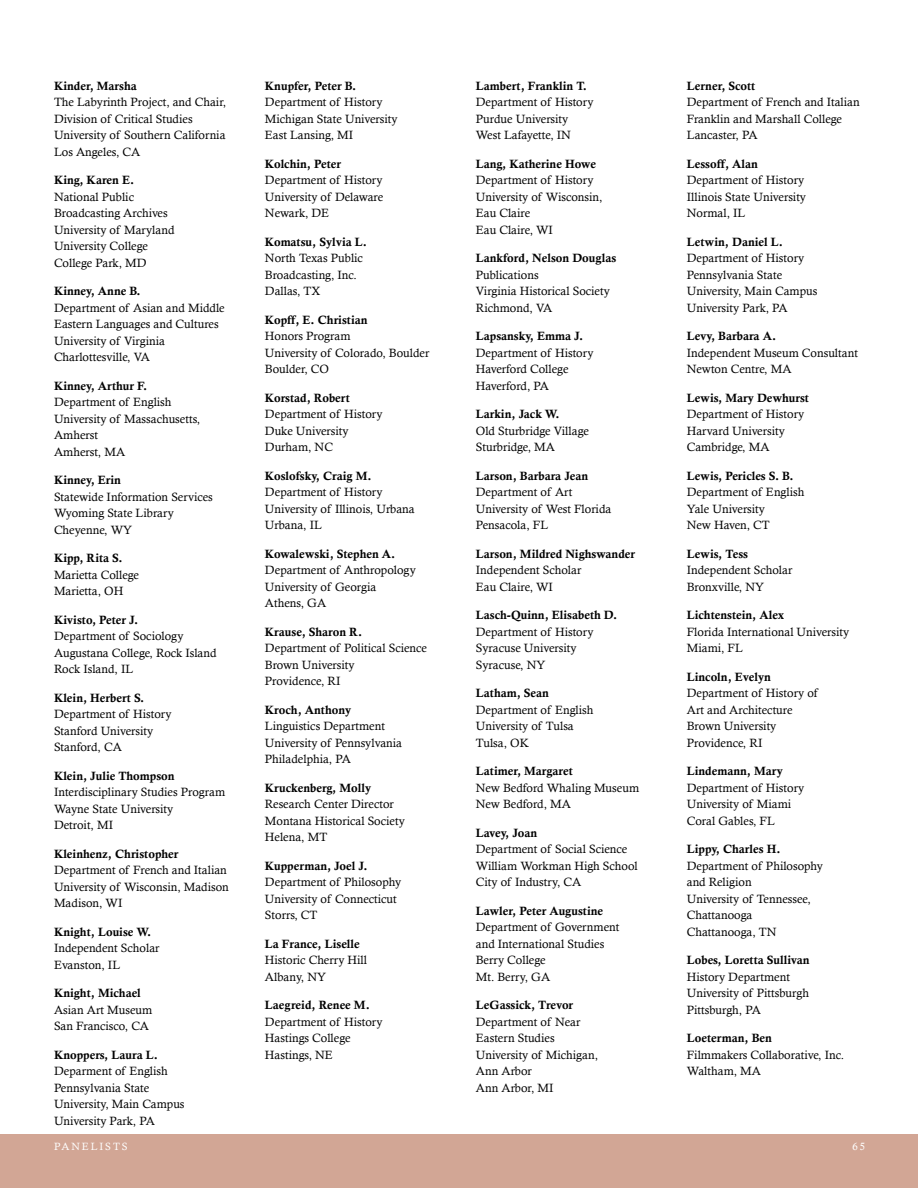
<style>
.page{position:relative;width:918px;height:1188px;background:#fff}
.page>*{position:absolute;margin:0;border:0;box-sizing:border-box;transform-origin:0 0}
.t1{font:12px/16.5px "Calisto";color:#000}
.t2{font:12px "Calis MT Bol";color:#000}
.t3{font:10.5px "Calisto";letter-spacing:.18em;color:#fff}
</style>
<div class="page">
<div style="left:0;top:1134px;width:918px;height:54px;background:#d2a695"></div>
<p class="t2" style="left:54px;top:79px;width:84px">Kinder, Marsha</p>
<p class="t1" style="left:54px;top:94px;width:174px">The Labyrinth Project, and Chair,<br>Division of Critical Studies<br>University of Southern California<br>Los Angeles, CA</p>
<p class="t2" style="left:54px;top:173px;width:82px">King, Karen E.</p>
<p class="t1" style="left:54px;top:188px;width:122px">National Public<br>Broadcasting Archives<br>University of Maryland<br>University College<br>College Park, MD</p>
<p class="t2" style="left:54px;top:284px;width:88px">Kinney, Anne B.</p>
<p class="t1" style="left:54px;top:299px;width:172px">Department of Asian and Middle<br>Eastern Languages and Cultures<br>University of Virginia<br>Charlottesville, VA</p>
<p class="t2" style="left:54px;top:379px;width:95px">Kinney, Arthur F.</p>
<p class="t1" style="left:54px;top:394px;width:148px">Department of English<br>University of Massachusetts,<br>Amherst<br>Amherst, MA</p>
<p class="t2" style="left:54px;top:473px;width:69px">Kinney, Erin</p>
<p class="t1" style="left:54px;top:488px;width:160px">Statewide Information Services<br>Wyoming State Library<br>Cheyenne, WY</p>
<p class="t2" style="left:54px;top:551px;width:70px">Kipp, Rita S.</p>
<p class="t1" style="left:54px;top:566px;width:87px">Marietta College<br>Marietta, OH</p>
<p class="t2" style="left:54px;top:613px;width:86px">Kivisto, Peter J.</p>
<p class="t1" style="left:54px;top:628px;width:164px">Department of Sociology<br>Augustana College, Rock Island<br>Rock Island, IL</p>
<p class="t2" style="left:54px;top:691px;width:92px">Klein, Herbert S.</p>
<p class="t1" style="left:54px;top:706px;width:119px">Department of History<br>Stanford University<br>Stanford, CA</p>
<p class="t2" style="left:54px;top:769px;width:122px">Klein, Julie Thompson</p>
<p class="t1" style="left:54px;top:784px;width:173px">Interdisciplinary Studies Program<br>Wayne State University<br>Detroit, MI</p>
<p class="t2" style="left:54px;top:847px;width:126px">Kleinhenz, Christopher</p>
<p class="t1" style="left:54px;top:862px;width:176px">Department of French and Italian<br>University of Wisconsin, Madison<br>Madison, WI</p>
<p class="t2" style="left:54px;top:925px;width:99px">Knight, Louise W.</p>
<p class="t1" style="left:54px;top:940px;width:107px">Independent Scholar<br>Evanston, IL</p>
<p class="t2" style="left:54px;top:986px;width:88px">Knight, Michael</p>
<p class="t1" style="left:54px;top:1001px;width:100px">Asian Art Museum<br>San Francisco, CA</p>
<p class="t2" style="left:54px;top:1048px;width:105px">Knoppers, Laura L.</p>
<p class="t1" style="left:54px;top:1063px;width:132px">Deparment of English<br>Pennsylvania State<br>University, Main Campus<br>University Park, PA</p>
<p class="t2" style="left:265px;top:79px;width:93px">Knupfer, Peter B.</p>
<p class="t1" style="left:265px;top:94px;width:134px">Department of History<br>Michigan State University<br>East Lansing, MI</p>
<p class="t2" style="left:265px;top:157px;width:78px">Kolchin, Peter</p>
<p class="t1" style="left:265px;top:172px;width:120px;text-align:justify">Department of History University of Delaware Newark, DE</p>
<p class="t2" style="left:265px;top:235px;width:104px">Komatsu, Sylvia L.</p>
<p class="t1" style="left:265px;top:250px;width:100px">North Texas Public<br>Broadcasting, Inc.<br>Dallas, TX</p>
<p class="t2" style="left:265px;top:313px;width:104px">Kopff, E. Christian</p>
<p class="t1" style="left:265px;top:328px;width:166px">Honors Program<br>University of Colorado, Boulder<br>Boulder, CO</p>
<p class="t2" style="left:265px;top:391px;width:86px">Korstad, Robert</p>
<p class="t1" style="left:265px;top:406px;width:119px">Department of History<br>Duke University<br>Durham, NC</p>
<p class="t2" style="left:265px;top:469px;width:108px">Koslofsky, Craig M.</p>
<p class="t1" style="left:265px;top:484px;width:151px">Department of History<br>University of Illinois, Urbana<br>Urbana, IL</p>
<p class="t2" style="left:265px;top:547px;width:132px">Kowalewski, Stephen A.</p>
<p class="t1" style="left:265px;top:562px;width:152px">Department of Anthropology<br>University of Georgia<br>Athens, GA</p>
<p class="t2" style="left:265px;top:625px;width:99px">Krause, Sharon R.</p>
<p class="t1" style="left:265px;top:640px;width:164px">Department of Political Science<br>Brown University<br>Providence, RI</p>
<p class="t2" style="left:265px;top:703px;width:88px">Kroch, Anthony</p>
<p class="t1" style="left:265px;top:718px;width:139px">Linguistics Department<br>University of Pennsylvania<br>Philadelphia, PA</p>
<p class="t2" style="left:265px;top:781px;width:108px">Kruckenberg, Molly</p>
<p class="t1" style="left:265px;top:796px;width:141px">Research Center Director<br>Montana Historical Society<br>Helena, MT</p>
<p class="t2" style="left:265px;top:859px;width:104px">Kupperman, Joel J.</p>
<p class="t1" style="left:265px;top:874px;width:138px">Department of Philosophy<br>University of Connecticut<br>Storrs, CT</p>
<p class="t2" style="left:265px;top:937px;width:96px">La France, Liselle</p>
<p class="t1" style="left:265px;top:952px;width:104px">Historic Cherry Hill<br>Albany, NY</p>
<p class="t2" style="left:265px;top:998px;width:106px">Laegreid, Renee M.</p>
<p class="t1" style="left:265px;top:1013px;width:119px">Department of History<br>Hastings College<br>Hastings, NE</p>
<p class="t2" style="left:476px;top:79px;width:113px">Lambert, Franklin T.</p>
<p class="t1" style="left:476px;top:94px;width:119px">Department of History<br>Purdue University<br>West Lafayette, IN</p>
<p class="t2" style="left:476px;top:157px;width:122px">Lang, Katherine Howe</p>
<p class="t1" style="left:476px;top:172px;width:128px">Department of History<br>University of Wisconsin,<br>Eau Claire<br>Eau Claire, WI</p>
<p class="t2" style="left:476px;top:251px;width:142px">Lankford, Nelson Douglas</p>
<p class="t1" style="left:476px;top:266px;width:135px">Publications<br>Virginia Historical Society<br>Richmond, VA</p>
<p class="t2" style="left:476px;top:329px;width:109px">Lapsansky, Emma J.</p>
<p class="t1" style="left:476px;top:344px;width:119px">Department of History<br>Haverford College<br>Haverford, PA</p>
<p class="t2" style="left:476px;top:407px;width:85px">Larkin, Jack W.</p>
<p class="t1" style="left:476px;top:422px;width:115px">Old Sturbridge Village<br>Sturbridge, MA</p>
<p class="t2" style="left:476px;top:469px;width:114px">Larson, Barbara Jean</p>
<p class="t1" style="left:476px;top:484px;width:137px">Department of Art<br>University of West Florida<br>Pensacola, FL</p>
<p class="t2" style="left:476px;top:547px;width:161px">Larson, Mildred Nighswander</p>
<p class="t1" style="left:476px;top:562px;width:107px">Independent Scholar<br>Eau Claire, WI</p>
<p class="t2" style="left:476px;top:608px;width:143px">Lasch-Quinn, Elisabeth D.</p>
<p class="t1" style="left:476px;top:623px;width:119px">Department of History<br>Syracuse University<br>Syracuse, NY</p>
<p class="t2" style="left:476px;top:686px;width:75px">Latham, Sean</p>
<p class="t1" style="left:476px;top:701px;width:119px">Department of English<br>University of Tulsa<br>Tulsa, OK</p>
<p class="t2" style="left:476px;top:764px;width:98px">Latimer, Margaret</p>
<p class="t1" style="left:476px;top:779px;width:165px">New Bedford Whaling Museum<br>New Bedford, MA</p>
<p class="t2" style="left:476px;top:826px;width:63px">Lavey, Joan</p>
<p class="t1" style="left:476px;top:841px;width:163px">Department of Social Science<br>William Workman High School<br>City of Industry, CA</p>
<p class="t2" style="left:476px;top:904px;width:129px">Lawler, Peter Augustine</p>
<p class="t1" style="left:476px;top:919px;width:145px">Department of Government and International Studies<br>Berry College<br>Mt. Berry, GA</p>
<p class="t2" style="left:476px;top:998px;width:99px">LeGassick, Trevor</p>
<p class="t1" style="left:476px;top:1013px;width:124px">Department of Near<br>Eastern Studies<br>University of Michigan,<br>Ann Arbor<br>Ann Arbor, MI</p>
<p class="t2" style="left:687px;top:79px;width:70px">Lerner, Scott</p>
<p class="t1" style="left:687px;top:94px;width:174px">Department of French and Italian<br>Franklin and Marshall College<br>Lancaster, PA</p>
<p class="t2" style="left:687px;top:157px;width:73px">Lessoff, Alan</p>
<p class="t1" style="left:687px;top:172px;width:121px">Department of History<br>Illinois State University<br>Normal, IL</p>
<p class="t2" style="left:687px;top:235px;width:98px">Letwin, Daniel L.</p>
<p class="t1" style="left:687px;top:250px;width:132px">Department of History<br>Pennsylvania State<br>University, Main Campus<br>University Park, PA</p>
<p class="t2" style="left:687px;top:329px;width:91px">Levy, Barbara A.</p>
<p class="t1" style="left:687px;top:344px;width:173px">Independent Museum Consultant<br>Newton Centre, MA</p>
<p class="t2" style="left:687px;top:391px;width:124px">Lewis, Mary Dewhurst</p>
<p class="t1" style="left:687px;top:406px;width:119px">Department of History<br>Harvard University<br>Cambridge, MA</p>
<p class="t2" style="left:687px;top:469px;width:108px">Lewis, Pericles S. B.</p>
<p class="t1" style="left:687px;top:484px;width:119px">Department of English<br>Yale University<br>New Haven, CT</p>
<p class="t2" style="left:687px;top:547px;width:63px">Lewis, Tess</p>
<p class="t1" style="left:687px;top:562px;width:107px">Independent Scholar<br>Bronxville, NY</p>
<p class="t2" style="left:687px;top:608px;width:99px">Lichtenstein, Alex</p>
<p class="t1" style="left:687px;top:623px;width:164px">Florida International University<br>Miami, FL</p>
<p class="t2" style="left:687px;top:670px;width:85px">Lincoln, Evelyn</p>
<p class="t1" style="left:687px;top:685px;width:132px">Department of History of<br>Art and Architecture<br>Brown University<br>Providence, RI</p>
<p class="t2" style="left:687px;top:764px;width:97px">Lindemann, Mary</p>
<p class="t1" style="left:687px;top:779px;width:119px">Department of History<br>University of Miami<br>Coral Gables, FL</p>
<p class="t2" style="left:687px;top:842px;width:95px">Lippy, Charles H.</p>
<p class="t1" style="left:687px;top:857px;width:138px">Department of Philosophy and Religion<br>University of Tennessee,<br>Chattanooga<br>Chattanooga, TN</p>
<p class="t2" style="left:687px;top:953px;width:124px">Lobes, Loretta Sullivan</p>
<p class="t1" style="left:687px;top:968px;width:124px">History Department<br>University of Pittsburgh<br>Pittsburgh, PA</p>
<p class="t2" style="left:687px;top:1031px;width:87px">Loeterman, Ben</p>
<p class="t1" style="left:687px;top:1046px;width:159px">Filmmakers Collaborative, Inc.<br>Waltham, MA</p>
<p class="t3" style="left:54px;top:1141px;width:75px">PANELISTS</p>
<p class="t3" style="left:853px;top:1141px;width:14px">653</p>
</div>
